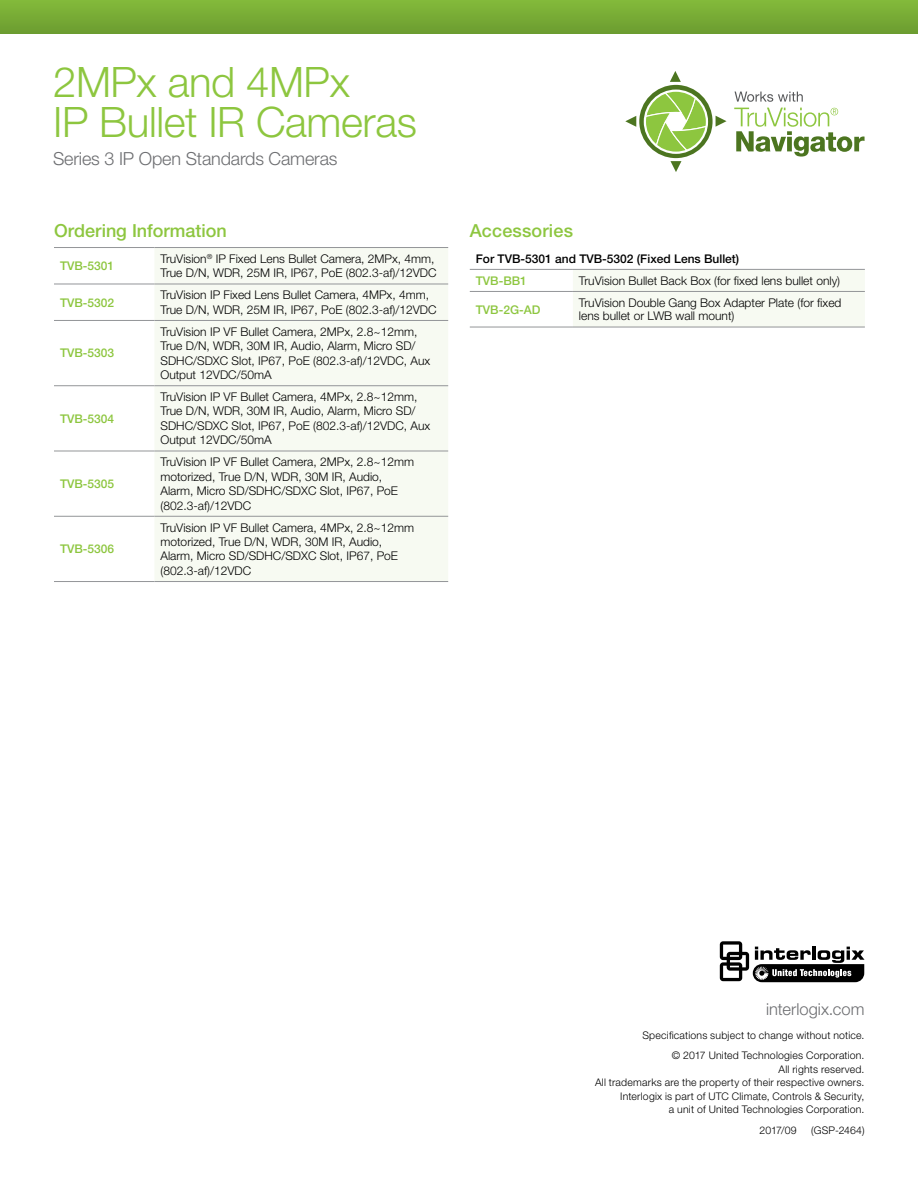
<style>
.page{position:relative;width:918px;height:1188px;background:#fff}
.page>*{position:absolute;margin:0;border:0;box-sizing:border-box;transform-origin:0 0}
.t1{font:300 42px/40.5px "Helvetica Neue LT Pro";letter-spacing:-.01em;color:#8dc63f}
.t2{font:500 18px "Helvetica Neue LT Pro";letter-spacing:.005em;color:#8dc63f}
.t3{font:300 18px "Helvetica Neue LT Pro";letter-spacing:-.01em;color:#6d6e71}
.t4{font:300 16.5px "Helvetica Neue LT Std";color:#6d6e71}
.t5{font:300 12px/14.4px "Helvetica Neue LT Pro";color:#000}
.t6{font:500 12px "Helvetica Neue LT Pro";color:#8dc63f}
.t7{font:500 12px "Helvetica Neue LT Pro";color:#000}
.t8{font:300 10.5px/13.5px "Helvetica Neue LT Pro";letter-spacing:.02em;color:#000;text-align:right}
</style>
<div class="page">
<div style="left:0;top:0;width:918px;height:34px;background:linear-gradient(to right,#77ab35,#77ab35)"></div>
<div style="left:154px;top:248px;width:294px;height:333px;background:#f7faf2"></div>
<hr style="left:54px;top:247px;width:100px;height:1px;background:#939598">
<hr style="left:54px;top:284px;width:100px;height:1px;background:#939598">
<hr style="left:54px;top:581px;width:100px;height:1px;background:#939598">
<hr style="left:154px;top:247px;width:294px;height:1px;background:#939598">
<hr style="left:154px;top:284px;width:294px;height:1px;background:#939598">
<hr style="left:154px;top:581px;width:294px;height:1px;background:#939598">
<hr style="left:54px;top:320px;width:100px;height:1px;background:#939598">
<hr style="left:154px;top:320px;width:294px;height:1px;background:#939598">
<hr style="left:54px;top:385px;width:100px;height:1px;background:#939598">
<hr style="left:154px;top:385px;width:294px;height:1px;background:#939598">
<hr style="left:54px;top:451px;width:100px;height:1px;background:#939598">
<hr style="left:154px;top:451px;width:294px;height:1px;background:#939598">
<hr style="left:54px;top:516px;width:100px;height:1px;background:#939598">
<hr style="left:154px;top:516px;width:294px;height:1px;background:#939598">
<div style="left:573px;top:270px;width:292px;height:57px;background:#f7faf2"></div>
<hr style="left:470px;top:291px;width:103px;height:1px;background:#939598">
<hr style="left:470px;top:327px;width:103px;height:1px;background:#939598">
<hr style="left:573px;top:291px;width:292px;height:1px;background:#939598">
<hr style="left:573px;top:327px;width:292px;height:1px;background:#939598">
<hr style="left:470px;top:269px;width:103px;height:1px;background:#939598">
<hr style="left:573px;top:269px;width:292px;height:1px;background:#939598">
<svg style="left:720px;top:941px;width:145px;height:41px"></svg>
<svg style="left:625px;top:71px;width:102px;height:101px"></svg>
<svg style="left:735px;top:92px;width:68px;height:10px"></svg>
<svg style="left:734px;top:108px;width:131px;height:49px"></svg>
<h1 class="t1" style="left:53px;top:61px;width:365px">2MPx and 4MPx<br>IP Bullet IR Cameras</h1>
<h2 class="t3" style="left:53px;top:148px;width:286px">Series 3 IP Open Standards Cameras</h2>
<h2 class="t2" style="left:54px;top:219px;width:174px">Ordering Information</h2>
<p class="t6" style="left:60px;top:259px;width:56px">TVB-5301</p>
<p class="t5" style="left:160px;top:251px;width:278px">TruVision<sup>®</sup> IP Fixed Lens Bullet Camera, 2MPx, 4mm,<br>True D/N, WDR, 25M IR, IP67, PoE (802.3-af)/12VDC</p>
<p class="t6" style="left:60px;top:295px;width:56px">TVB-5302</p>
<p class="t5" style="left:160px;top:288px;width:278px">TruVision IP Fixed Lens Bullet Camera, 4MPx, 4mm,<br>True D/N, WDR, 25M IR, IP67, PoE (802.3-af)/12VDC</p>
<p class="t6" style="left:60px;top:346px;width:56px">TVB-5303</p>
<p class="t5" style="left:160px;top:324px;width:271px">TruVision IP VF Bullet Camera, 2MPx, 2.8~12mm, True D/N, WDR, 30M IR, Audio, Alarm, Micro SD/ SDHC/SDXC Slot, IP67, PoE (802.3-af)/12VDC, Aux Output 12VDC/50mA</p>
<p class="t6" style="left:60px;top:411px;width:56px">TVB-5304</p>
<p class="t6" style="left:60px;top:476px;width:56px">TVB-5305</p>
<p class="t6" style="left:60px;top:542px;width:56px">TVB-5306</p>
<p class="t5" style="left:160px;top:389px;width:271px">TruVision IP VF Bullet Camera, 4MPx, 2.8~12mm, True D/N, WDR, 30M IR, Audio, Alarm, Micro SD/ SDHC/SDXC Slot, IP67, PoE (802.3-af)/12VDC, Aux Output 12VDC/50mA</p>
<p class="t5" style="left:160px;top:455px;width:255px">TruVision IP VF Bullet Camera, 2MPx, 2.8~12mm motorized, True D/N, WDR, 30M IR, Audio, Alarm, Micro SD/SDHC/SDXC Slot, IP67, PoE (802.3-af)/12VDC</p>
<p class="t5" style="left:160px;top:520px;width:255px">TruVision IP VF Bullet Camera, 4MPx, 2.8~12mm motorized, True D/N, WDR, 30M IR, Audio, Alarm, Micro SD/SDHC/SDXC Slot, IP67, PoE (802.3-af)/12VDC</p>
<h2 class="t2" style="left:470px;top:220px;width:105px">Accessories</h2>
<p class="t7" style="left:476px;top:251px;width:265px">For TVB-5301 and TVB-5302 (Fixed Lens Bullet)</p>
<p class="t6" style="left:476px;top:273px;width:53px">TVB-BB1</p>
<p class="t5" style="left:579px;top:273px;width:263px">TruVision Bullet Back Box (for fixed lens bullet only)</p>
<p class="t6" style="left:476px;top:302px;width:66px">TVB-2G-AD</p>
<p class="t5" style="left:579px;top:296px;width:264px;line-height:13.5px">TruVision Double Gang Box Adapter Plate (for fixed lens bullet or LWB wall mount)</p>
<h3 class="t4" style="left:766px;top:999px;width:100px">interlogix.com</h3>
<p class="t8" style="left:642px;top:1025px;width:224px;line-height:20.2px">Specifications subject to change without notice. © 2017 United Technologies Corporation.</p>
<p class="t8" style="left:595px;top:1062px;width:271px">All rights reserved.<br>All trademarks are the property of their respective owners.<br>Interlogix is part of UTC Climate, Controls &amp; Security,<br>a unit of United Technologies Corporation.</p>
<p class="t8" style="left:760px;top:1123px;width:39px">2017/09</p>
<p class="t8" style="left:811px;top:1123px;width:55px">(GSP-2464)</p>
</div>
